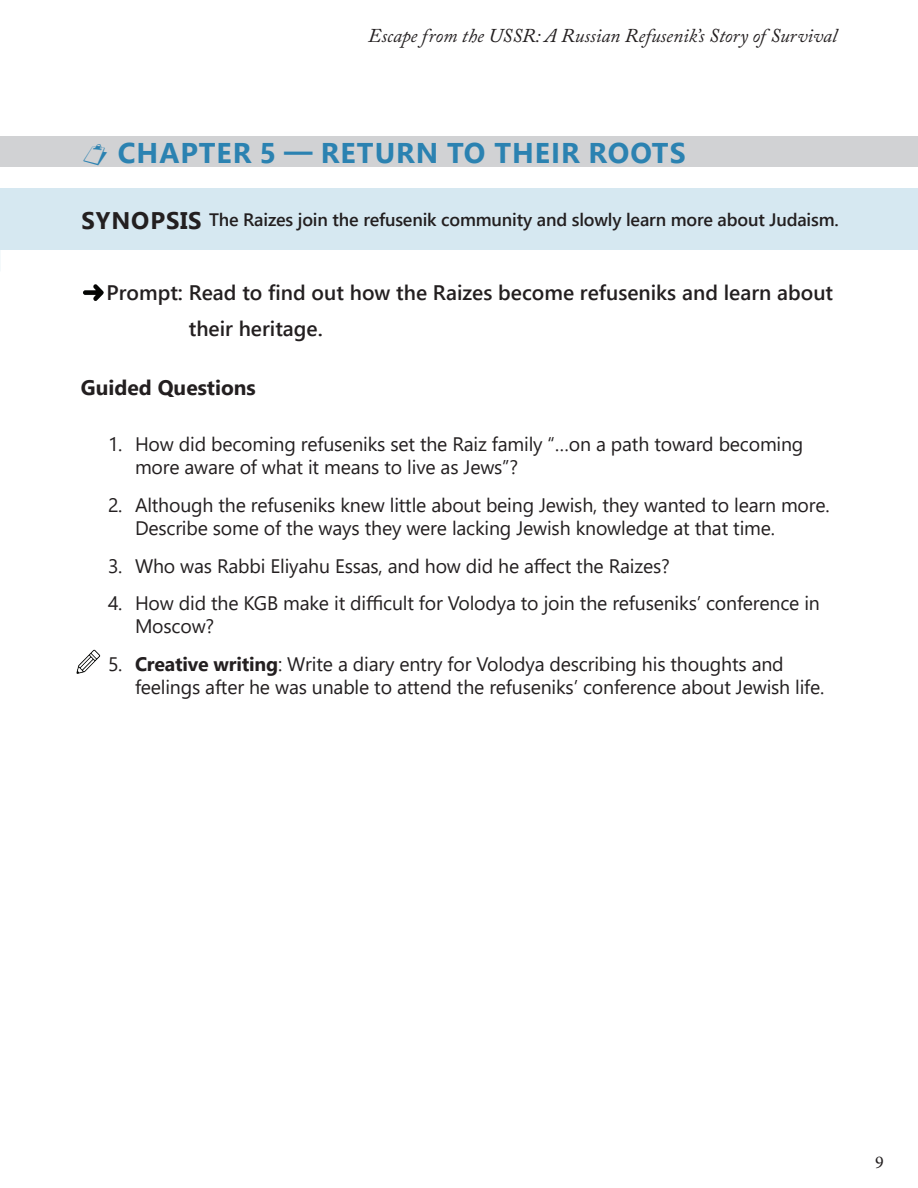
<style>
.page{position:relative;width:918px;height:1188px;background:#fff}
.page>*{position:absolute;margin:0;border:0;box-sizing:border-box;transform-origin:0 0}
.t1{font:700 28.5px "Segoe UI";letter-spacing:.035em;color:#2b82b1}
.t2{font:600 21px/36px "Segoe UI";color:#231f20}
.t3{font:700 21px "Segoe UI";color:#231f20}
.t4{font:19.5px/23.4px "Segoe UI";letter-spacing:-.01em;color:#231f20}
.t5{font:italic 19.5px "Adobe Caslon Pro";color:#231f20}
.t6{font:600 18px "Segoe UI";letter-spacing:-.01em;color:#231f20}
.t7{font:18px "Minion Pro";color:#231f20}
.s1{font-weight:700;font-size:24px}
.s2{font-weight:700}
</style>
<div class="page">
<div style="left:0;top:136px;width:918px;height:31px;background:#d1d2d4"></div>
<img style="left:83px;top:284px;width:21px;height:17px">
<div style="left:0;top:188px;width:918px;height:61px;background:#d6e8f1"></div>
<img style="left:76px;top:649px;width:24px;height:25px">
<p class="t5" style="left:368px;top:24px;width:470px">Escape from the USSR: A Russian Refusenik’s Story of Survival</p>
<h1 class="t1" style="left:118px;top:126px;width:569px">CHAPTER 5 — RETURN TO THEIR ROOTS</h1>
<p class="t6" style="left:81px;top:202px;width:759px"><span class="s1">SYNOPSIS</span> The Raizes join the refusenik community and slowly learn more about Judaism.</p>
<p class="t2" style="left:189px;top:273px;width:646px;text-indent:-82px">Prompt: Read to find out how the Raizes become refuseniks and learn about their heritage.</p>
<p class="t3" style="left:81px;top:368px;width:176px">Guided Questions</p>
<p class="t4" style="left:135px;top:430px;width:670px;text-indent:-27px">1. How did becoming refuseniks set the Raiz family “…on a path toward becoming more aware of what it means to live as Jews”?</p>
<p class="t4" style="left:135px;top:491px;width:696px;text-indent:-27px">2. Although the refuseniks knew little about being Jewish, they wanted to learn more.<br>Describe some of the ways they were lacking Jewish knowledge at that time.</p>
<p class="t4" style="left:108px;top:552px;width:563px">3. Who was Rabbi Eliyahu Essas, and how did he affect the Raizes?</p>
<p class="t4" style="left:135px;top:590px;width:686px;text-indent:-27px">4. How did the KGB make it difficult for Volodya to join the refuseniks’ conference in<br>Moscow?</p>
<p class="t4" style="left:135px;top:651px;width:691px;text-indent:-27px">5. <span class="s2">Creative writing</span>: Write a diary entry for Volodya describing his thoughts and feelings after he was unable to attend the refuseniks’ conference about Jewish life.</p>
<p class="t7" style="left:875px;top:1150px;width:10px">9</p>
</div>
